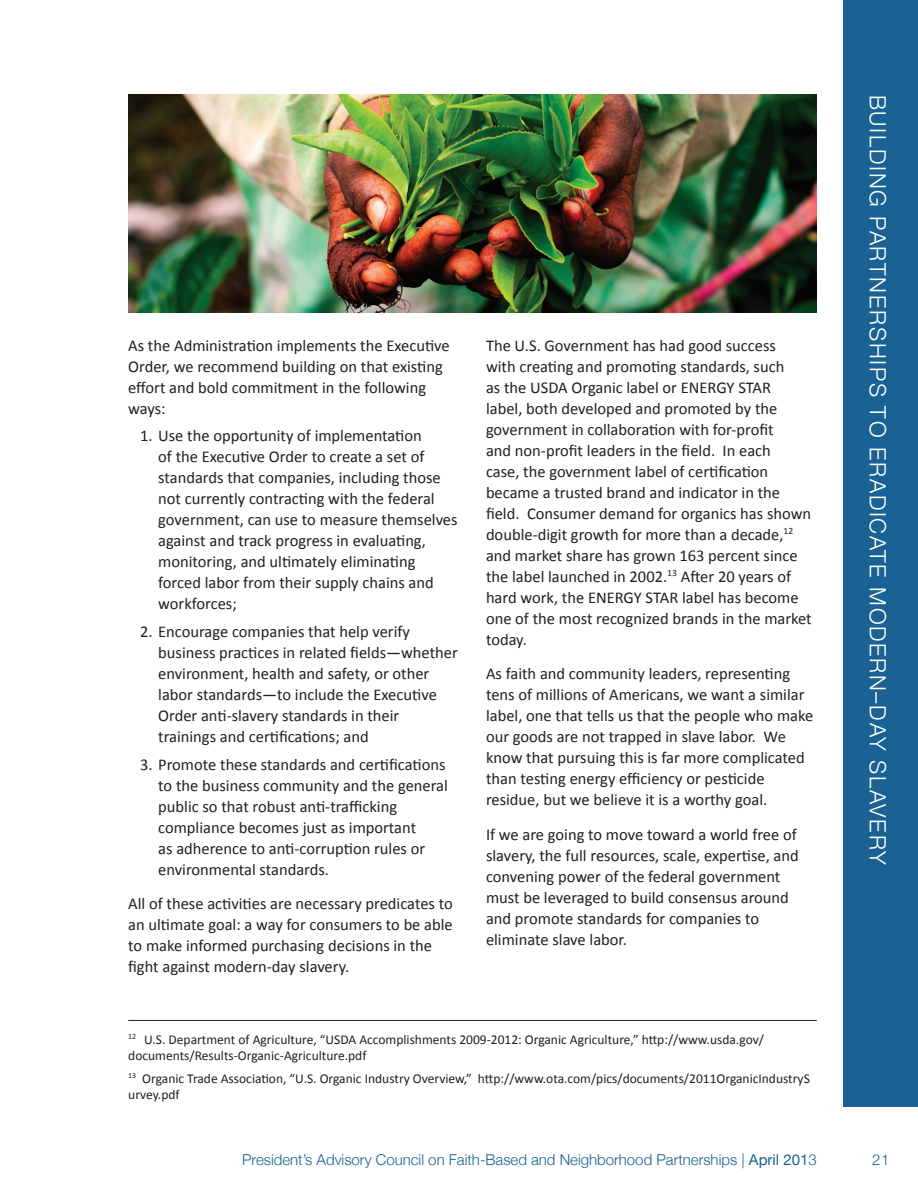
<style>
.page{position:relative;width:918px;height:1188px;background:#fff}
.page>*{position:absolute;margin:0;border:0;box-sizing:border-box;transform-origin:0 0}
.t1{font:300 22.5px "Helvetica Neue";letter-spacing:.075em;color:#fff}
.Text{font:16.5px/21px "Calibri";color:#231f20}
.t2{font:300 15px "Helvetica Neue";color:#196293}
.Text-2{font:13.5px/16.2px "Calibri";color:#231f20}
.s1{font-weight:400}
</style>
<div class="page">
<div style="left:844px;top:0;width:74px;height:1107px;background:#196293"></div>
<img style="left:128px;top:94px;width:689px;height:218px">
<hr style="left:128px;top:1020px;width:689px;height:1px;background:#231f20">
<p class="Text" style="left:128px;top:334px;width:323px">As the Administration implements the Executive Order, we recommend building on that existing effort and bold commitment in the following ways:</p>
<p class="Text" style="left:158px;top:425px;width:301px;text-indent:-18px">1. Use the opportunity of implementation<br>of the Executive Order to create a set of standards that companies, including those not currently contracting with the federal government, can use to measure themselves against and track progress in evaluating, monitoring, and ultimately eliminating forced labor from their supply chains and workforces;</p>
<p class="Text" style="left:158px;top:620px;width:301px;text-indent:-18px">2. Encourage companies that help verify business practices in related fields—whether environment, health and safety, or other labor standards—to include the Executive Order anti-slavery standards in their trainings and certifications; and</p>
<p class="Text" style="left:158px;top:753px;width:291px;text-indent:-18px">3. Promote these standards and certifications to the business community and the general public so that robust anti-trafficking compliance becomes just as important<br>as adherence to anti-corruption rules or environmental standards.</p>
<p class="Text" style="left:128px;top:893px;width:326px">All of these activities are necessary predicates to an ultimate goal: a way for consumers to be able to make informed purchasing decisions in the fight against modern-day slavery.</p>
<p class="Text" style="left:486px;top:334px;width:327px">The U.S. Government has had good success<br>with creating and promoting standards, such<br>as the USDA Organic label or ENERGY STAR<br>label, both developed and promoted by the government in collaboration with for-profit<br>and non-profit leaders in the field. In each<br>case, the government label of certification became a trusted brand and indicator in the field. Consumer demand for organics has shown double-digit growth for more than a decade,<sup>12 </sup>and market share has grown 163 percent since the label launched in 2002.<sup>13</sup> After 20 years of hard work, the ENERGY STAR label has become one of the most recognized brands in the market today.</p>
<p class="Text" style="left:486px;top:662px;width:329px">As faith and community leaders, representing tens of millions of Americans, we want a similar label, one that tells us that the people who make our goods are not trapped in slave labor. We know that pursuing this is far more complicated than testing energy efficiency or pesticide residue, but we believe it is a worthy goal.</p>
<p class="Text" style="left:486px;top:823px;width:314px">If we are going to move toward a world free of slavery, the full resources, scale, expertise, and convening power of the federal government must be leveraged to build consensus around and promote standards for companies to eliminate slave labor.</p>
<p class="Text-2" style="left:128px;top:1030px;width:637px"><sup>12</sup> U.S. Department of Agriculture, “USDA Accomplishments 2009-2012: Organic Agriculture,” http://www.usda.gov/ documents/Results-Organic-Agriculture.pdf</p>
<p class="Text-2" style="left:128px;top:1070px;width:683px"><sup>13</sup> Organic Trade Association, “U.S. Organic Industry Overview,” http://www.ota.com/pics/documents/2011OrganicIndustryS urvey.pdf</p>
<p class="t2" style="left:242px;top:1151px;width:576px">President’s Advisory Council on Faith-Based and Neighborhood Partnerships | <span class="s1">April 201</span>3</p>
<h1 class="t1" style="left:892px;top:94px;width:772px;rotate:90deg">BUILDING PARTNERSHIPS TO ERADICATE MODERN–DAY SLAVERY</h1>
<p class="t2" style="left:872px;top:1151px;width:19px">21</p>
</div>
